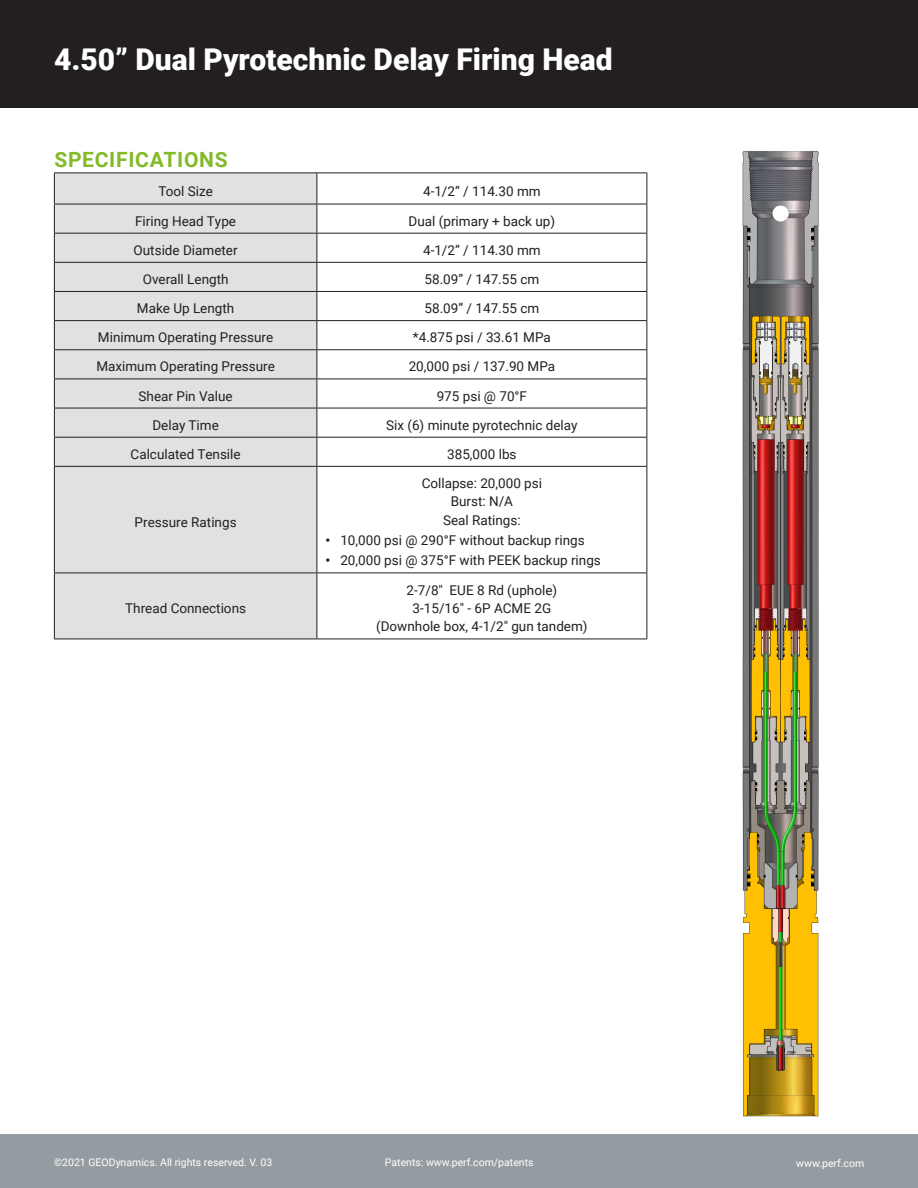
<style>
.page{position:relative;width:918px;height:1188px;background:#fff}
.page>*{position:absolute;margin:0;border:0;box-sizing:border-box;transform-origin:0 0}
.t1{font:900 30px "Roboto";color:#fff}
.Heading{font:700 21px "Roboto";letter-spacing:.035em;color:#82bb27}
.Table_Cell{font:13.5px "Roboto";color:#231f20}
.t2{font:10.5px "Roboto";color:#fff}
.s1{font-weight:700}
</style>
<div class="page">
<div style="left:0;top:1134px;width:918px;height:54px;background:#959ca1"></div>
<div style="left:0;top:0;width:918px;height:108px;background:#231f20"></div>
<img style="left:742px;top:151px;width:77px;height:966px">
<div style="left:55px;top:173px;width:261px;height:466px;background:#e0e1e3"></div>
<hr style="left:54px;top:172px;width:263px;height:1px;background:#231f20">
<hr style="left:54px;top:173px;width:1px;height:31px;background:#231f20">
<hr style="left:317px;top:172px;width:330px;height:1px;background:#231f20">
<hr style="left:316px;top:173px;width:1px;height:31px;background:#231f20">
<hr style="left:646px;top:173px;width:1px;height:31px;background:#231f20">
<hr style="left:317px;top:204px;width:330px;height:1px;background:#231f20">
<hr style="left:317px;top:233px;width:330px;height:1px;background:#231f20">
<hr style="left:317px;top:262px;width:330px;height:1px;background:#231f20">
<hr style="left:317px;top:291px;width:330px;height:1px;background:#231f20">
<hr style="left:317px;top:320px;width:330px;height:1px;background:#231f20">
<hr style="left:317px;top:349px;width:330px;height:1px;background:#231f20">
<hr style="left:317px;top:379px;width:330px;height:1px;background:#231f20">
<hr style="left:317px;top:408px;width:330px;height:1px;background:#231f20">
<hr style="left:317px;top:437px;width:330px;height:1px;background:#231f20">
<svg style="left:646px;top:204px;width:1px;height:262px"></svg>
<hr style="left:317px;top:466px;width:330px;height:1px;background:#231f20">
<hr style="left:646px;top:467px;width:1px;height:106px;background:#231f20">
<hr style="left:317px;top:573px;width:330px;height:1px;background:#231f20">
<hr style="left:646px;top:573px;width:1px;height:66px;background:#231f20">
<hr style="left:317px;top:639px;width:330px;height:1px;background:#231f20">
<svg style="left:54px;top:205px;width:1px;height:261px"></svg>
<hr style="left:54px;top:467px;width:1px;height:106px;background:#231f20">
<hr style="left:54px;top:573px;width:1px;height:66px;background:#231f20">
<hr style="left:54px;top:204px;width:263px;height:1px;background:#231f20">
<hr style="left:54px;top:233px;width:263px;height:1px;background:#231f20">
<svg style="left:316px;top:204px;width:1px;height:262px"></svg>
<hr style="left:316px;top:467px;width:1px;height:106px;background:#231f20">
<hr style="left:316px;top:573px;width:1px;height:66px;background:#231f20">
<hr style="left:54px;top:262px;width:263px;height:1px;background:#231f20">
<hr style="left:54px;top:291px;width:263px;height:1px;background:#231f20">
<hr style="left:54px;top:320px;width:263px;height:1px;background:#231f20">
<hr style="left:54px;top:349px;width:263px;height:1px;background:#231f20">
<hr style="left:54px;top:379px;width:263px;height:1px;background:#231f20">
<hr style="left:54px;top:408px;width:263px;height:1px;background:#231f20">
<hr style="left:54px;top:437px;width:263px;height:1px;background:#231f20">
<hr style="left:54px;top:466px;width:263px;height:1px;background:#231f20">
<hr style="left:54px;top:573px;width:263px;height:1px;background:#231f20">
<hr style="left:54px;top:639px;width:263px;height:1px;background:#231f20">
<p class="t1" style="left:54px;top:38px;width:560px">4.50” Dual Pyrotechnic Delay Firing Head</p>
<p class="Heading" style="left:54px;top:145px;width:175px">SPECIFICATIONS</p>
<p class="Table_Cell" style="left:158px;top:181px;width:56px">Tool Size</p>
<p class="Table_Cell" style="left:423px;top:181px;width:119px">4-1/2” / 114.30 mm</p>
<p class="Table_Cell" style="left:135px;top:211px;width:102px">Firing Head Type</p>
<p class="Table_Cell" style="left:409px;top:211px;width:148px">Dual (primary + back up)</p>
<p class="Table_Cell" style="left:134px;top:241px;width:106px">Outside Diameter</p>
<p class="Table_Cell" style="left:423px;top:241px;width:119px">4-1/2” / 114.30 mm</p>
<p class="Table_Cell" style="left:143px;top:270px;width:87px">Overall Length</p>
<p class="Table_Cell" style="left:425px;top:270px;width:116px">58.09” / 147.55 cm</p>
<p class="Table_Cell" style="left:137px;top:299px;width:99px">Make Up Length</p>
<p class="Table_Cell" style="left:425px;top:299px;width:116px">58.09” / 147.55 cm</p>
<p class="Table_Cell" style="left:98px;top:328px;width:177px">Minimum Operating Pressure</p>
<p class="Table_Cell" style="left:413px;top:328px;width:139px">*4.875 psi / 33.61 MPa</p>
<p class="Table_Cell" style="left:96px;top:357px;width:180px">Maximum Operating Pressure</p>
<p class="Table_Cell" style="left:409px;top:357px;width:148px">20,000 psi / 137.90 MPa</p>
<p class="Table_Cell" style="left:139px;top:386px;width:95px">Shear Pin Value</p>
<p class="Table_Cell" style="left:437px;top:386px;width:92px">975 psi @ 70°F</p>
<p class="Table_Cell" style="left:152px;top:415px;width:68px">Delay Time</p>
<p class="Table_Cell" style="left:386px;top:415px;width:193px">Six (6) minute pyrotechnic delay</p>
<p class="Table_Cell" style="left:131px;top:445px;width:112px">Calculated Tensile</p>
<p class="Table_Cell" style="left:447px;top:445px;width:71px">385,000 lbs</p>
<p class="Table_Cell" style="left:135px;top:512px;width:104px">Pressure Ratings</p>
<p class="Table_Cell" style="left:125px;top:599px;width:122px">Thread Connections</p>
<p class="Table_Cell" style="left:422px;top:474px;width:122px">Collapse: 20,000 psi</p>
<p class="Table_Cell" style="left:451px;top:492px;width:64px">Burst: N/A</p>
<p class="Table_Cell" style="left:443px;top:511px;width:79px">Seal Ratings:</p>
<p class="Table_Cell" style="left:325px;top:531px;width:261px"><span class="s1">•</span> 10,000 psi @ 290°F without backup rings</p>
<p class="Table_Cell" style="left:325px;top:551px;width:277px"><span class="s1">•</span> 20,000 psi @ 375°F with PEEK backup rings</p>
<p class="Table_Cell" style="left:407px;top:580px;width:152px">2-7/8" EUE 8 Rd (uphole)</p>
<p class="Table_Cell" style="left:413px;top:599px;width:140px">3-15/16" - 6P ACME 2G</p>
<p class="Table_Cell" style="left:376px;top:617px;width:213px">(Downhole box, 4-1/2" gun tandem)</p>
<p class="t2" style="left:54px;top:1155px;width:220px">©2021 GEODynamics. All rights reserved. V. 03</p>
<p class="t2" style="left:385px;top:1155px;width:150px">Patents: www.perf.com/patents</p>
<p class="t2" style="left:796px;top:1155px;width:69px">www.perf.com</p>
</div>
